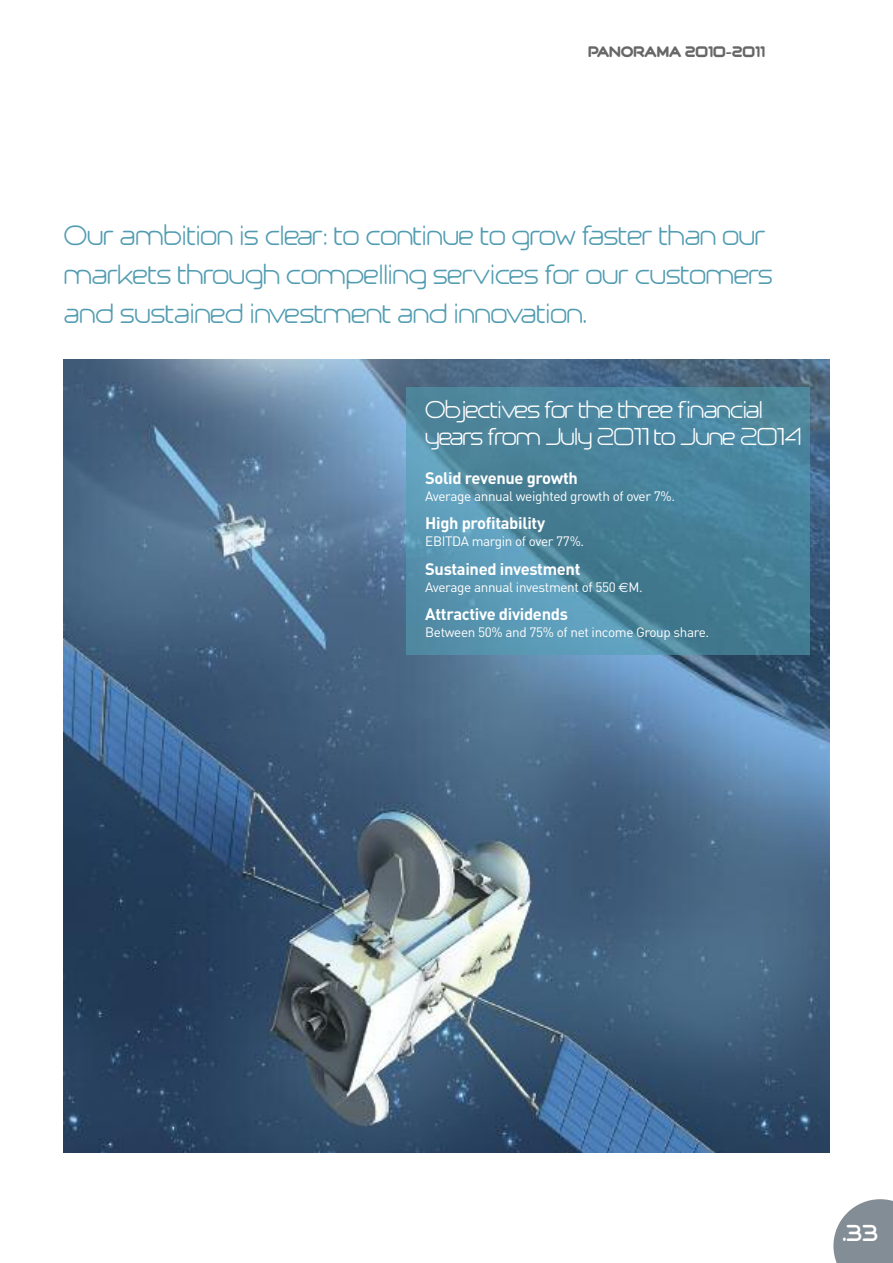
<style>
.page{position:relative;width:893px;height:1263px;background:#fff}
.page>*{position:absolute;margin:0;border:0;box-sizing:border-box;transform-origin:0 0}
.t1{font:300 27.45px/39px "eutelsat";color:#519cb1}
.t2{font:300 24px/27px "eutelsat";letter-spacing:-.02em;color:#fff}
.t3{font:700 22.5px "eutelsat";color:#fff}
.t4{font:700 16.5px "DIN";letter-spacing:-.02em;color:#fff}
.t5{font:900 15px "eutelsat";color:#686768}
.t6{font:13.5px "DIN";letter-spacing:-.025em;color:#fff}
.s1{font-family:"Euro Sans"}
</style>
<div class="page">
<img style="left:64px;top:359px;width:765px;height:793px">
<img style="left:406px;top:387px;width:404px;height:268px">
<svg style="left:833px;top:1199px;width:60px;height:64px"></svg>
<p class="t5" style="left:588px;top:42px;width:179px">PANORAMA 2010-2011</p>
<p class="t1" style="left:64px;top:214px;width:710px">Our ambition is clear: to continue to grow faster than our markets through compelling services for our customers and sustained investment and innovation.</p>
<p class="t2" style="left:425px;top:395px;width:377px">Objectives for the three financial years from July 2011 to June 2014</p>
<p class="t4" style="left:425px;top:469px;width:154px">Solid revenue growth</p>
<p class="t6" style="left:425px;top:489px;width:251px">Average annual weighted growth of over 7%.</p>
<p class="t4" style="left:425px;top:514px;width:121px">High profitability</p>
<p class="t6" style="left:425px;top:534px;width:160px">EBITDA margin of over 77%.</p>
<p class="t4" style="left:425px;top:559px;width:157px">Sustained investment</p>
<p class="t6" style="left:425px;top:579px;width:219px">Average annual investment of 550 <span class="s1">€</span>M.</p>
<p class="t4" style="left:425px;top:604px;width:144px">Attractive dividends</p>
<p class="t6" style="left:425px;top:624px;width:285px">Between 50% and 75% of net income Group share.</p>
<p class="t3" style="left:843px;top:1218px;width:37px">.33</p>
</div>
